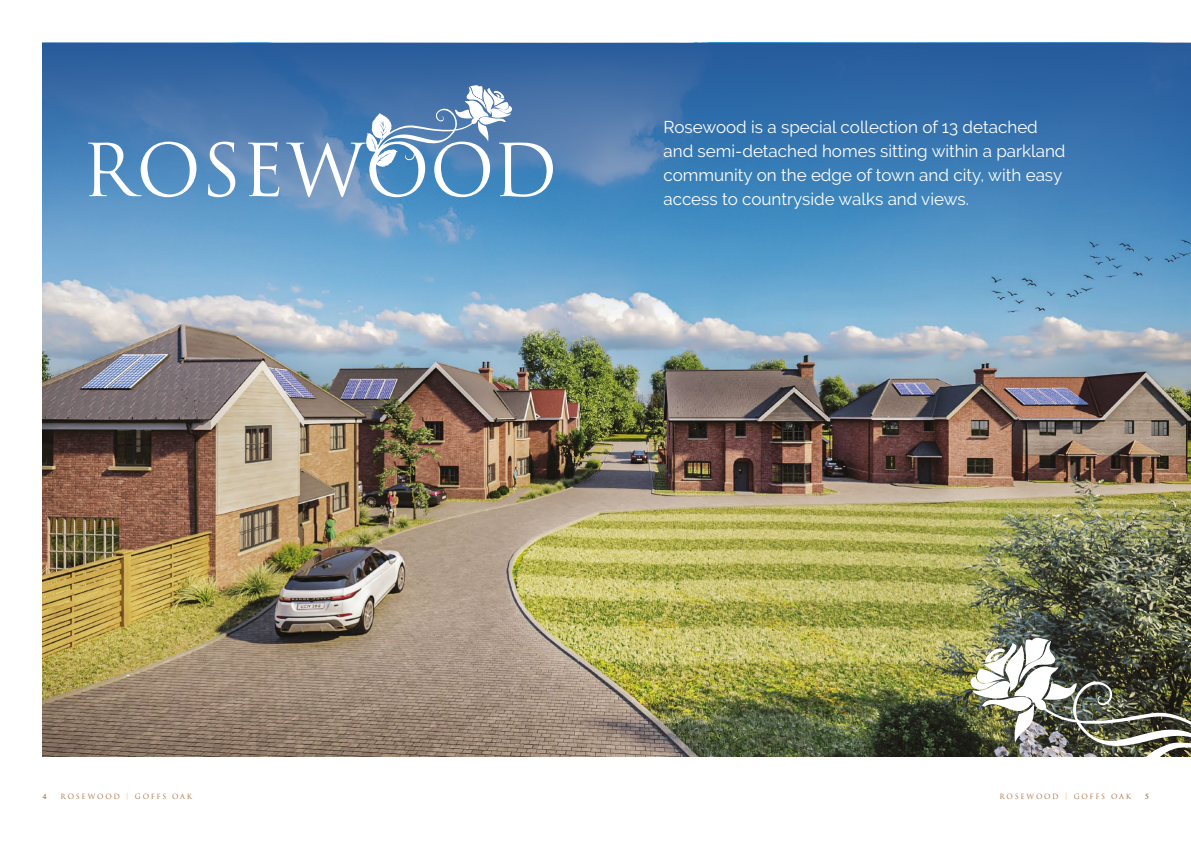
<style>
.page{position:relative;width:1191px;height:842px;background:#fff}
.page>*{position:absolute;margin:0;border:0;box-sizing:border-box;transform-origin:0 0}
.t1{font:17px/24px "Raleway";color:#fff}
.t2{font:7px "Trajan Pro";letter-spacing:.25em;color:#a86a3b}
.t3{font:700 7px "Trajan Pro";color:#a86a3b}
.s1{color:#f1a864}
</style>
<div class="page">
<img style="left:43px;top:317px;width:1148px;height:439px">
<svg style="left:43px;top:43px;width:1148px;height:274px;background:#528abc"></svg>
<svg style="left:88px;top:84px;width:465px;height:113px;background:#6792bf"></svg>
<img style="left:970px;top:638px;width:221px;height:109px">
<p class="t1" style="left:663px;top:115px;width:403px">Rosewood is a special collection of 13 detached and semi-detached homes sitting within a parkland community on the edge of town and city, with easy access to countryside walks and views.</p>
<p class="t3" style="left:43px;top:792px;width:6px">4</p>
<p class="t2" style="left:61px;top:792px;width:133px">ROSEWOOD <span class="s1">|</span> GOFFS OAK</p>
<p class="t2" style="left:999px;top:792px;width:133px">ROSEWOOD <span class="s1">|</span> GOFFS OAK</p>
<p class="t3" style="left:1144px;top:792px;width:6px">5</p>
</div>
